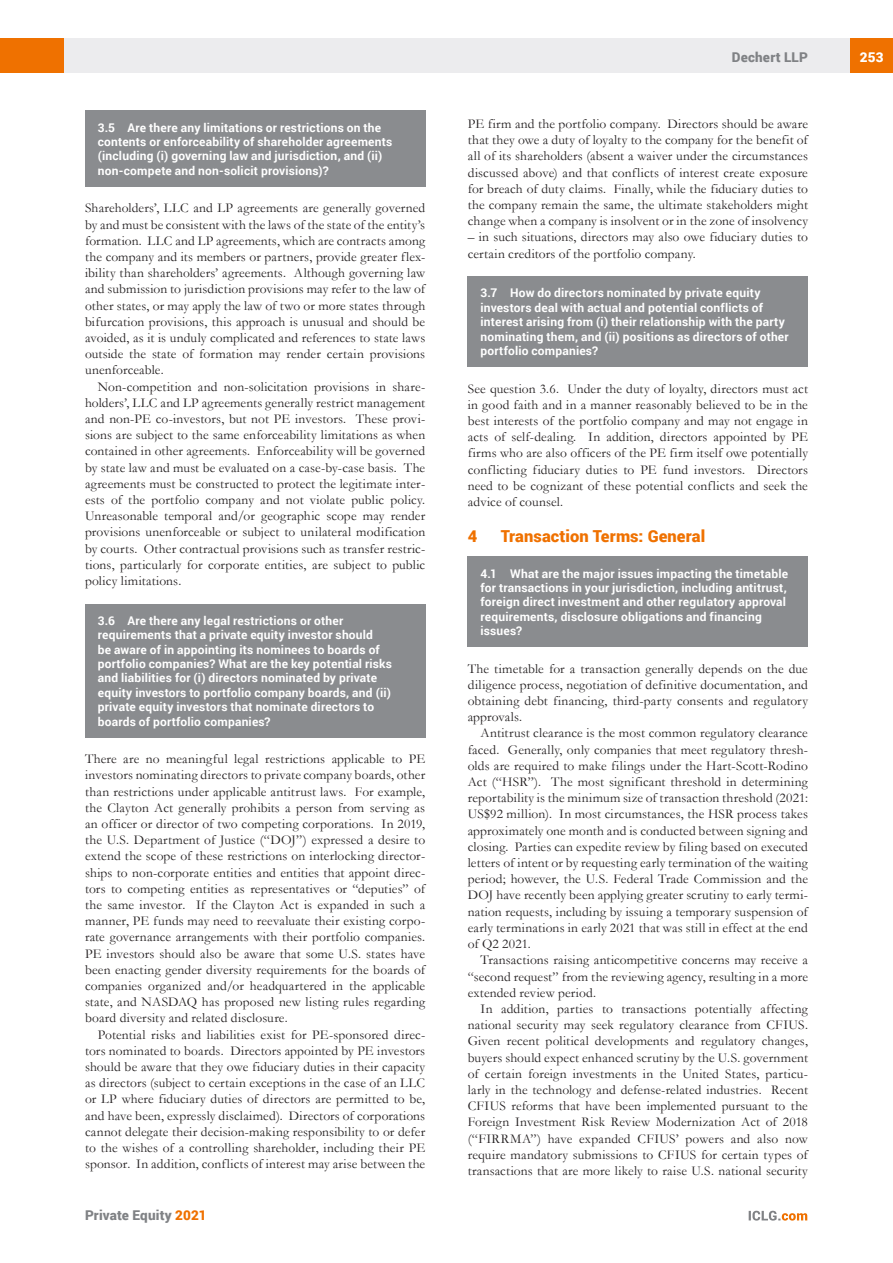
<style>
.page{position:relative;width:893px;height:1263px;background:#fff}
.page>*{position:absolute;margin:0;border:0;box-sizing:border-box;transform-origin:0 0}
.MS_Heading{font:900 16.5px "Roboto";letter-spacing:.005em;color:#ef7100}
.MS_Body_Text_-_Secon{font:13.5px/16.2px "Garamond";letter-spacing:.01em;color:#231f20;text-align:justify}
.MS_Body_Text_-_First{font:13.5px/16.2px "Garamond";letter-spacing:.01em;color:#231f20;text-align:justify}
.t1{font:900 13.5px "Roboto";letter-spacing:.01em;color:#808285}
.t2{font:900 13.5px "Roboto";color:#fff}
.MS_-_Question{font:700 12px/14.4px "Roboto";letter-spacing:.015em;color:#fff}
.MS_-_Question_follow{font:700 12px/14.4px "Roboto";letter-spacing:.015em;color:#fff}
.s1{color:#ef7100}
</style>
<div class="page">
<div style="left:64px;top:38px;width:786px;height:34px;background:#ececee"></div>
<div style="left:850px;top:38px;width:43px;height:34px;background:#ef7100"></div>
<div style="left:0;top:38px;width:64px;height:34px;background:#ef7100"></div>
<svg style="left:749px;top:1211px;width:58px;height:9px"></svg>
<div style="left:468px;top:276px;width:340px;height:91px;background:#8a8c8f"></div>
<div style="left:468px;top:556px;width:340px;height:91px;background:#8a8c8f"></div>
<div style="left:85px;top:111px;width:340px;height:76px;background:#8a8c8f"></div>
<div style="left:85px;top:604px;width:340px;height:133px;background:#8a8c8f"></div>
<p class="MS_-_Question" style="left:98px;top:120px;width:296px">3.5 Are there any limitations or restrictions on the contents or enforceability of shareholder agreements (including (i) governing law and jurisdiction, and (ii) non-compete and non-solicit provisions)?</p>
<p class="MS_Body_Text_-_First" style="left:85px;top:200px;width:342px">Shareholders’, LLC and LP agreements are generally governed by and must be consistent with the laws of the state of the entity’s formation. LLC and LP agreements, which are contracts among the company and its members or partners, provide greater flex&shy;ibility than shareholders’ agreements. Although governing law and submission to jurisdiction provisions may refer to the law of other states, or may apply the law of two or more states through bifurcation provisions, this approach is unusual and should be avoided, as it is unduly complicated and references to state laws outside the state of formation may render certain provisions unenforceable.</p>
<p class="MS_Body_Text_-_Secon" style="left:85px;top:378px;width:342px;text-indent:13px">Non-competition and non-solicitation provisions in share&shy;holders’, LLC and LP agreements generally restrict management and non-PE co-investors, but not PE investors. These provi&shy;sions are subject to the same enforceability limitations as when contained in other agreements. Enforceability will be governed by state law and must be evaluated on a case-by-case basis. The agreements must be constructed to protect the legitimate inter&shy;ests of the portfolio company and not violate public policy.<br>Unreasonable temporal and/or geographic scope may render provisions unenforceable or subject to unilateral modification by courts. Other contractual provisions such as transfer restric&shy;tions, particularly for corporate entities, are subject to public policy limitations.</p>
<p class="MS_-_Question" style="left:98px;top:613px;width:296px">3.6 Are there any legal restrictions or other requirements that a private equity investor should<br>be aware of in appointing its nominees to boards of portfolio companies? What are the key potential risks and liabilities for (i) directors nominated by private equity investors to portfolio company boards, and (ii) private equity investors that nominate directors to boards of portfolio companies?</p>
<p class="MS_Body_Text_-_First" style="left:85px;top:750px;width:342px">There are no meaningful legal restrictions applicable to PE investors nominating directors to private company boards, other than restrictions under applicable antitrust laws. For example, the Clayton Act generally prohibits a person from serving as an officer or director of two competing corporations. In 2019, the U.S. Department of Justice (“DOJ”) expressed a desire to extend the scope of these restrictions on interlocking director&shy;ships to non-corporate entities and entities that appoint direc&shy;tors to competing entities as representatives or “deputies” of the same investor. If the Clayton Act is expanded in such a manner, PE funds may need to reevaluate their existing corpo&shy;rate governance arrangements with their portfolio companies.<br>PE investors should also be aware that some U.S. states have been enacting gender diversity requirements for the boards of companies organized and/or headquartered in the applicable state, and NASDAQ has proposed new listing rules regarding board diversity and related disclosure.</p>
<p class="MS_Body_Text_-_Secon" style="left:85px;top:1026px;width:342px;text-indent:13px">Potential risks and liabilities exist for PE-sponsored direc&shy;tors nominated to boards. Directors appointed by PE investors should be aware that they owe fiduciary duties in their capacity as directors (subject to certain exceptions in the case of an LLC or LP where fiduciary duties of directors are permitted to be, and have been, expressly disclaimed). Directors of corporations cannot delegate their decision-making responsibility to or defer to the wishes of a controlling shareholder, including their PE sponsor. In addition, conflicts of interest may arise between the</p>
<p class="t1" style="left:85px;top:1206px;width:123px">Private Equity <span class="s1">2021</span></p>
<p class="t1" style="left:732px;top:48px;width:78px">Dechert LLP</p>
<p class="t2" style="left:860px;top:48px;width:25px">253</p>
<p class="MS_Body_Text_-_Secon" style="left:468px;top:115px;width:342px">PE firm and the portfolio company. Directors should be aware that they owe a duty of loyalty to the company for the benefit of all of its shareholders (absent a waiver under the circumstances discussed above) and that conflicts of interest create exposure for breach of duty claims. Finally, while the fiduciary duties to the company remain the same, the ultimate stakeholders might change when a company is insolvent or in the zone of insolvency</p>
<p class="MS_Body_Text_-_Secon" style="left:468px;top:229px;width:342px">– in such situations, directors may also owe fiduciary duties to certain creditors of the portfolio company.</p>
<p class="MS_-_Question" style="left:480px;top:285px;width:310px">3.7 How do directors nominated by private equity investors deal with actual and potential conflicts of interest arising from (i) their relationship with the party nominating them, and (ii) positions as directors of other portfolio companies?</p>
<p class="MS_Body_Text_-_First" style="left:468px;top:380px;width:342px">See question 3.6. Under the duty of loyalty, directors must act in good faith and in a manner reasonably believed to be in the best interests of the portfolio company and may not engage in acts of self-dealing. In addition, directors appointed by PE firms who are also officers of the PE firm itself owe potentially conflicting fiduciary duties to PE fund investors. Directors need to be cognizant of these potential conflicts and seek the advice of counsel.</p>
<p class="MS_Heading" style="left:468px;top:524px;width:11px">4</p>
<p class="MS_Heading" style="left:501px;top:524px;width:206px">Transaction Terms: General</p>
<p class="MS_-_Question_follow" style="left:480px;top:566px;width:309px">4.1 What are the major issues impacting the timetable for transactions in your jurisdiction, including antitrust, foreign direct investment and other regulatory approval requirements, disclosure obligations and financing issues?</p>
<p class="MS_Body_Text_-_First" style="left:468px;top:660px;width:342px">The timetable for a transaction generally depends on the due diligence process, negotiation of definitive documentation, and obtaining debt financing, third-party consents and regulatory approvals.</p>
<p class="MS_Body_Text_-_Secon" style="left:468px;top:725px;width:342px;text-indent:13px">Antitrust clearance is the most common regulatory clearance faced. Generally, only companies that meet regulatory thresh&shy;olds are required to make filings under the Hart-Scott-Rodino Act (“HSR”). The most significant threshold in determining reportability is the minimum size of transaction threshold (2021:<br>US$92 million). In most circumstances, the HSR process takes approximately one month and is conducted between signing and closing. Parties can expedite review by filing based on executed letters of intent or by requesting early termination of the waiting period; however, the U.S. Federal Trade Commission and the DOJ have recently been applying greater scrutiny to early termi&shy;nation requests, including by issuing a temporary suspension of early terminations in early 2021 that was still in effect at the end of Q2 2021.</p>
<p class="MS_Body_Text_-_Secon" style="left:468px;top:951px;width:342px;text-indent:13px">Transactions raising anticompetitive concerns may receive a “second request” from the reviewing agency, resulting in a more extended review period.</p>
<p class="MS_Body_Text_-_Secon" style="left:468px;top:1000px;width:342px;text-indent:13px">In addition, parties to transactions potentially affecting national security may seek regulatory clearance from CFIUS.<br>Given recent political developments and regulatory changes, buyers should expect enhanced scrutiny by the U.S. government of certain foreign investments in the United States, particu&shy;larly in the technology and defense-related industries. Recent CFIUS reforms that have been implemented pursuant to the Foreign Investment Risk Review Modernization Act of 2018 (“FIRRMA”) have expanded CFIUS’ powers and also now require mandatory submissions to CFIUS for certain types of transactions that are more likely to raise U.S. national security</p>
</div>
